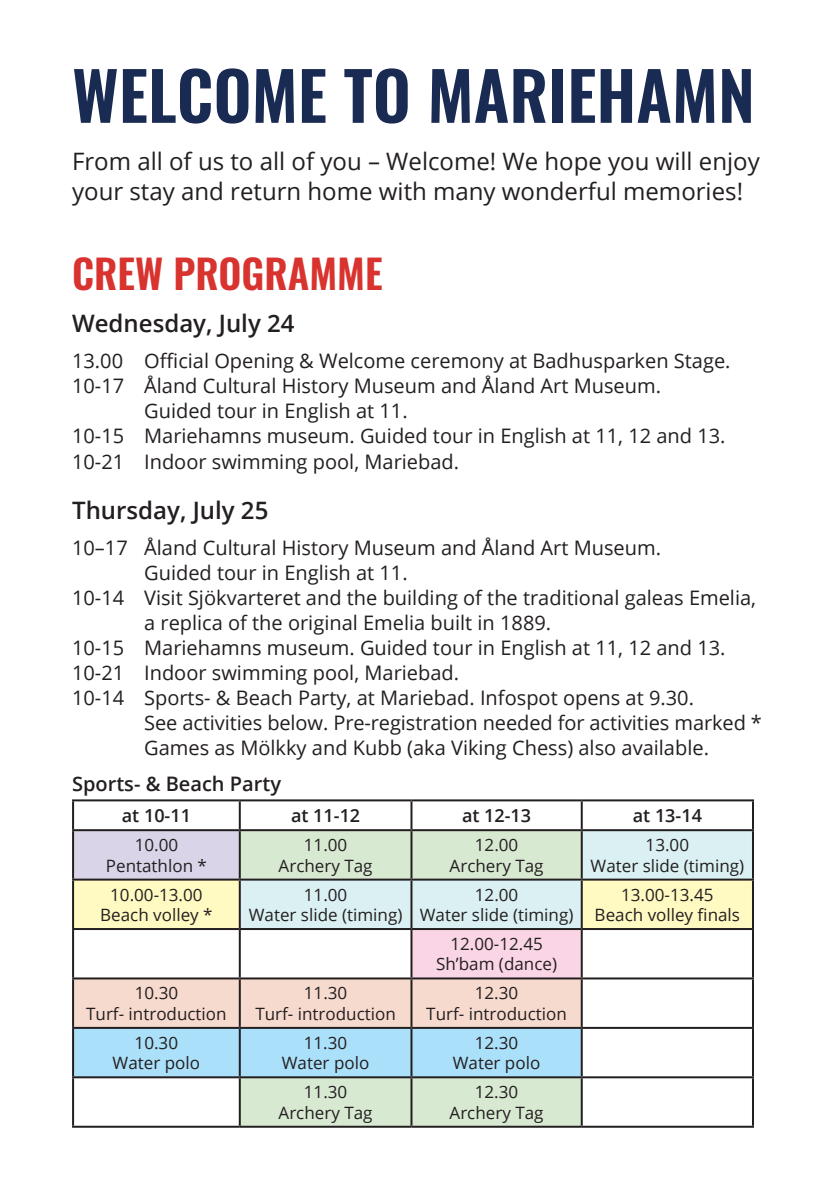
<style>
.page{position:relative;width:840px;height:1191px;background:#fff}
.page>*{position:absolute;margin:0;border:0;box-sizing:border-box;transform-origin:0 0}
.t1{font:600 66.4px "Oswald";color:#192b52}
.t2{font:600 40px "Oswald";color:#d8332f}
.t3{font:24px/30px "Open Sans";color:#231f20}
.t4{font:600 24px "Open Sans";color:#231f20}
.t5{font:20px/25px "Open Sans";color:#231f20}
.t6{font:600 20px "Open Sans";color:#231f20}
.t7{font:600 18px "Open Sans";color:#231f20}
.t8{font:17px/20.4px "Open Sans";color:#231f20;text-align:center}
</style>
<div class="page">
<div style="left:73px;top:830px;width:167px;height:49px;background:#dad4e9"></div>
<div style="left:241px;top:1078px;width:339px;height:47px;background:#d8e9d2"></div>
<svg style="left:241px;top:831px;width:510px;height:47px;background:#d7e9db"></svg>
<svg style="left:74px;top:880px;width:677px;height:48px;background:#e9f1d6"></svg>
<div style="left:411px;top:929px;width:170px;height:49px;background:#fad5e5"></div>
<svg style="left:74px;top:979px;width:506px;height:97px;background:#cfdbe1"></svg>
<hr style="left:72px;top:799px;width:168px;height:2px;background:#231f20">
<hr style="left:72px;top:801px;width:2px;height:28px;background:#231f20">
<hr style="left:240px;top:799px;width:171px;height:2px;background:#231f20">
<hr style="left:239px;top:801px;width:2px;height:28px;background:#231f20">
<hr style="left:411px;top:799px;width:170px;height:2px;background:#231f20">
<hr style="left:410px;top:801px;width:2px;height:28px;background:#231f20">
<hr style="left:581px;top:799px;width:172px;height:2px;background:#231f20">
<hr style="left:580px;top:801px;width:2px;height:28px;background:#231f20">
<hr style="left:751px;top:801px;width:2px;height:28px;background:#231f20">
<hr style="left:72px;top:829px;width:168px;height:2px;background:#231f20">
<hr style="left:72px;top:831px;width:2px;height:47px;background:#231f20">
<hr style="left:240px;top:829px;width:171px;height:2px;background:#231f20">
<hr style="left:239px;top:831px;width:2px;height:47px;background:#231f20">
<hr style="left:411px;top:829px;width:170px;height:2px;background:#231f20">
<hr style="left:410px;top:831px;width:2px;height:47px;background:#231f20">
<hr style="left:581px;top:829px;width:172px;height:2px;background:#231f20">
<hr style="left:580px;top:831px;width:2px;height:47px;background:#231f20">
<hr style="left:751px;top:831px;width:2px;height:47px;background:#231f20">
<hr style="left:72px;top:878px;width:168px;height:2px;background:#231f20">
<hr style="left:72px;top:880px;width:2px;height:48px;background:#231f20">
<hr style="left:240px;top:878px;width:171px;height:2px;background:#231f20">
<hr style="left:239px;top:880px;width:2px;height:48px;background:#231f20">
<hr style="left:411px;top:878px;width:170px;height:2px;background:#231f20">
<hr style="left:410px;top:880px;width:2px;height:48px;background:#231f20">
<hr style="left:581px;top:878px;width:172px;height:2px;background:#231f20">
<hr style="left:580px;top:880px;width:2px;height:48px;background:#231f20">
<hr style="left:751px;top:880px;width:2px;height:48px;background:#231f20">
<hr style="left:72px;top:928px;width:168px;height:2px;background:#231f20">
<hr style="left:72px;top:930px;width:2px;height:47px;background:#231f20">
<hr style="left:240px;top:928px;width:171px;height:2px;background:#231f20">
<hr style="left:239px;top:930px;width:2px;height:47px;background:#231f20">
<hr style="left:411px;top:928px;width:170px;height:2px;background:#231f20">
<hr style="left:410px;top:930px;width:2px;height:47px;background:#231f20">
<hr style="left:581px;top:928px;width:172px;height:2px;background:#231f20">
<hr style="left:580px;top:930px;width:2px;height:47px;background:#231f20">
<hr style="left:751px;top:930px;width:2px;height:47px;background:#231f20">
<hr style="left:72px;top:977px;width:168px;height:2px;background:#231f20">
<hr style="left:72px;top:979px;width:2px;height:48px;background:#231f20">
<hr style="left:240px;top:977px;width:171px;height:2px;background:#231f20">
<hr style="left:239px;top:979px;width:2px;height:48px;background:#231f20">
<hr style="left:411px;top:977px;width:170px;height:2px;background:#231f20">
<hr style="left:410px;top:979px;width:2px;height:48px;background:#231f20">
<hr style="left:581px;top:977px;width:172px;height:2px;background:#231f20">
<hr style="left:580px;top:979px;width:2px;height:48px;background:#231f20">
<hr style="left:751px;top:979px;width:2px;height:48px;background:#231f20">
<hr style="left:72px;top:1027px;width:168px;height:2px;background:#231f20">
<hr style="left:72px;top:1029px;width:2px;height:47px;background:#231f20">
<hr style="left:240px;top:1027px;width:171px;height:2px;background:#231f20">
<hr style="left:239px;top:1029px;width:2px;height:47px;background:#231f20">
<hr style="left:411px;top:1027px;width:170px;height:2px;background:#231f20">
<hr style="left:410px;top:1029px;width:2px;height:47px;background:#231f20">
<hr style="left:581px;top:1027px;width:172px;height:2px;background:#231f20">
<hr style="left:580px;top:1029px;width:2px;height:47px;background:#231f20">
<hr style="left:751px;top:1029px;width:2px;height:47px;background:#231f20">
<hr style="left:72px;top:1076px;width:168px;height:2px;background:#231f20">
<hr style="left:72px;top:1078px;width:2px;height:47px;background:#231f20">
<hr style="left:240px;top:1076px;width:171px;height:2px;background:#231f20">
<hr style="left:239px;top:1078px;width:2px;height:47px;background:#231f20">
<hr style="left:411px;top:1076px;width:170px;height:2px;background:#231f20">
<hr style="left:410px;top:1078px;width:2px;height:47px;background:#231f20">
<hr style="left:581px;top:1076px;width:172px;height:2px;background:#231f20">
<hr style="left:580px;top:1078px;width:2px;height:47px;background:#231f20">
<hr style="left:751px;top:1078px;width:2px;height:47px;background:#231f20">
<hr style="left:72px;top:1125px;width:168px;height:2px;background:#231f20">
<hr style="left:240px;top:1125px;width:171px;height:2px;background:#231f20">
<hr style="left:411px;top:1125px;width:170px;height:2px;background:#231f20">
<hr style="left:581px;top:1125px;width:172px;height:2px;background:#231f20">
<p class="t1" style="left:72px;top:61px;width:684px">WELCOME TO MARIEHAMN</p>
<p class="t3" style="left:72px;top:145px;width:689px">From all of us to all of you – Welcome! We hope you will enjoy your stay and return home with many wonderful memories!</p>
<p class="t2" style="left:72px;top:253px;width:312px">CREW PROGRAMME</p>
<p class="t4" style="left:72px;top:307px;width:224px">Wednesday, July 24</p>
<p class="t5" style="left:72px;top:348px;width:659px">13.00 Official Opening &amp; Welcome ceremony at Badhusparken Stage.</p>
<p class="t5" style="left:72px;top:373px;width:590px">10-17 Åland Cultural History Museum and Åland Art Museum.</p>
<p class="t5" style="left:144px;top:398px;width:265px">Guided tour in English at 11.</p>
<p class="t5" style="left:72px;top:423px;width:654px">10-15 Mariehamns museum. Guided tour in English at 11, 12 and 13.</p>
<p class="t5" style="left:72px;top:448px;width:388px">10-21 Indoor swimming pool, Mariebad.</p>
<p class="t4" style="left:72px;top:493px;width:198px">Thursday, July 25</p>
<p class="t5" style="left:72px;top:534px;width:590px">10–17 Åland Cultural History Museum and Åland Art Museum.</p>
<p class="t5" style="left:144px;top:559px;width:265px">Guided tour in English at 11.</p>
<p class="t5" style="left:72px;top:584px;width:685px">10-14 Visit Sjökvarteret and the building of the traditional galeas Emelia,</p>
<p class="t5" style="left:144px;top:609px;width:408px">a replica of the original Emelia built in 1889.</p>
<p class="t5" style="left:72px;top:634px;width:654px">10-15 Mariehamns museum. Guided tour in English at 11, 12 and 13.</p>
<p class="t5" style="left:72px;top:659px;width:388px">10-21 Indoor swimming pool, Mariebad.</p>
<p class="t5" style="left:72px;top:684px;width:623px">10-14 Sports- &amp; Beach Party, at Mariebad. Infospot opens at 9.30.</p>
<p class="t5" style="left:144px;top:709px;width:619px">See activities below. Pre-registration needed for activities marked *<br>Games as Mölkky and Kubb (aka Viking Chess) also available.</p>
<p class="t6" style="left:72px;top:770px;width:210px">Sports- &amp; Beach Party</p>
<p class="t7" style="left:122px;top:803px;width:71px">at 10-11</p>
<p class="t7" style="left:291px;top:803px;width:71px">at 11-12</p>
<p class="t7" style="left:462px;top:803px;width:71px">at 12-13</p>
<p class="t7" style="left:632px;top:803px;width:71px">at 13-14</p>
<p class="t8" style="left:106px;top:834px;width:102px">10.00<br>Pentathlon *</p>
<p class="t8" style="left:278px;top:834px;width:95px">11.00<br>Archery Tag</p>
<p class="t8" style="left:449px;top:834px;width:95px">12.00<br>Archery Tag</p>
<p class="t8" style="left:590px;top:834px;width:155px">13.00<br>Water slide (timing)</p>
<p class="t8" style="left:100px;top:883px;width:114px">10.00-13.00<br>Beach volley *</p>
<p class="t8" style="left:249px;top:883px;width:155px">11.00<br>Water slide (timing)</p>
<p class="t8" style="left:419px;top:883px;width:155px">12.00<br>Water slide (timing)</p>
<p class="t8" style="left:594px;top:883px;width:147px">13.00-13.45<br>Beach volley finals</p>
<p class="t8" style="left:436px;top:933px;width:122px">12.00-12.45<br>Sh’bam (dance)</p>
<p class="t8" style="left:86px;top:982px;width:142px">10.30<br>Turf- introduction</p>
<p class="t8" style="left:255px;top:982px;width:142px">11.30<br>Turf- introduction</p>
<p class="t8" style="left:426px;top:982px;width:142px">12.30<br>Turf- introduction</p>
<p class="t8" style="left:113px;top:1032px;width:89px">10.30<br>Water polo</p>
<p class="t8" style="left:282px;top:1032px;width:89px">11.30<br>Water polo</p>
<p class="t8" style="left:452px;top:1032px;width:89px">12.30<br>Water polo</p>
<p class="t8" style="left:278px;top:1081px;width:95px">11.30<br>Archery Tag</p>
<p class="t8" style="left:449px;top:1081px;width:95px">12.30<br>Archery Tag</p>
</div>
